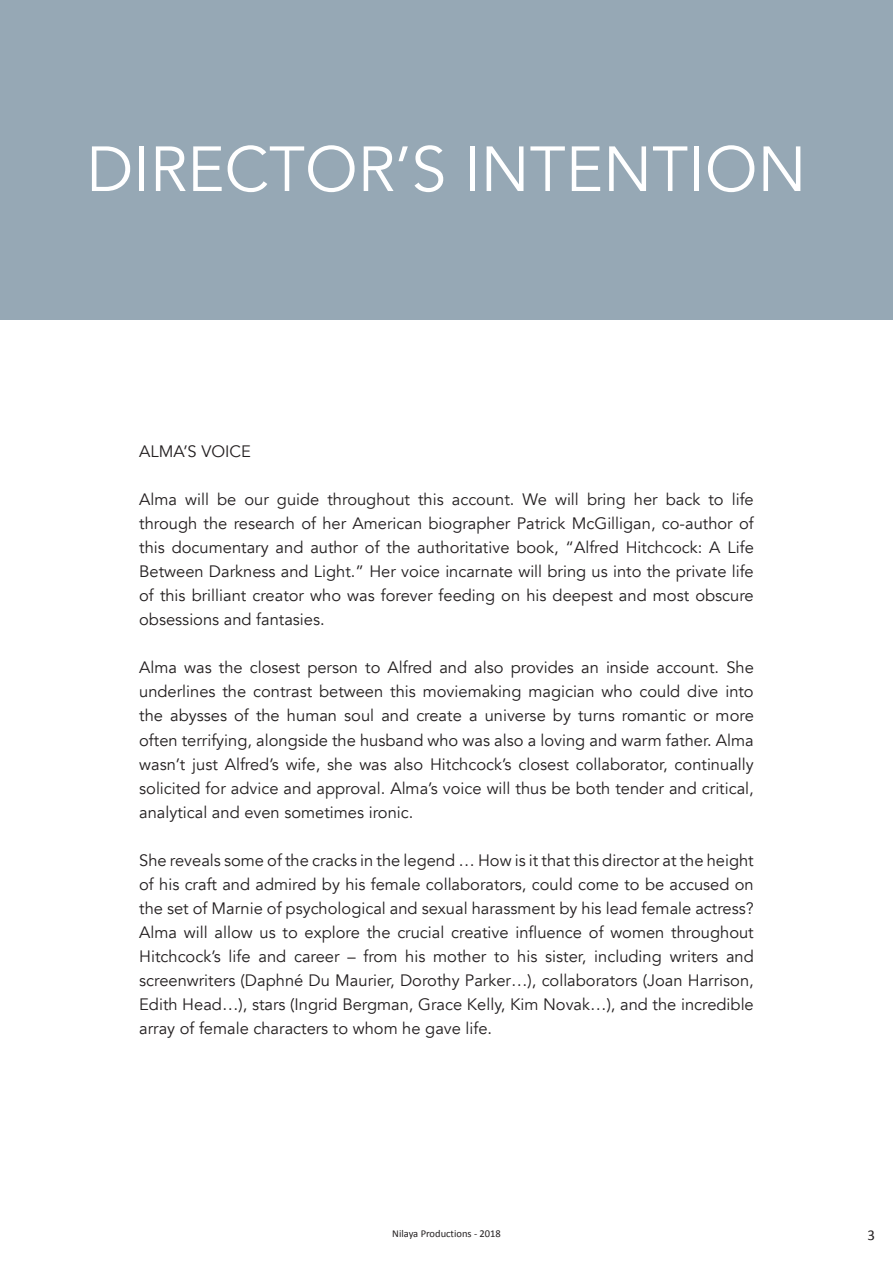
<style>
.page{position:relative;width:893px;height:1263px;background:#fff}
.page>*{position:absolute;margin:0;border:0;box-sizing:border-box;transform-origin:0 0}
.t1{font:63px "Avenir";color:#fff}
.t2{font:16.5px/24px "Avenir";color:#231f20;text-align:justify}
.t3{font:15px "Calibri";color:#231f20}
.t4{font:10.5px "Calibri";color:#231f20}
</style>
<div class="page">
<div style="left:0;top:0;width:893px;height:319px;background:#96a8b5"></div>
<p class="t1" style="left:87px;top:132px;width:721px">DIRECTOR’S INTENTION</p>
<p class="t2" style="left:139px;top:440px;width:113px">ALMA’S VOICE</p>
<p class="t2" style="left:139px;top:488px;width:616px">Alma will be our guide throughout this account. We will bring her back to life through the research of her American biographer Patrick McGilligan, co-author of this documentary and author of the authoritative book, “Alfred Hitchcock: A Life Between Darkness and Light.” Her voice incarnate will bring us into the private life of this brilliant creator who was forever feeding on his deepest and most obscure obsessions and fantasies.</p>
<p class="t2" style="left:139px;top:656px;width:616px">Alma was the closest person to Alfred and also provides an inside account. She underlines the contrast between this moviemaking magician who could dive into the abysses of the human soul and create a universe by turns romantic or more often terrifying, alongside the husband who was also a loving and warm father. Alma wasn’t just Alfred’s wife, she was also Hitchcock’s closest collaborator, continually solicited for advice and approval. Alma’s voice will thus be both tender and critical, analytical and even sometimes ironic.</p>
<p class="t2" style="left:139px;top:848px;width:616px">She reveals some of the cracks in the legend … How is it that this director at the height of his craft and admired by his female collaborators, could come to be accused on the set of Marnie of psychological and sexual harassment by his lead female actress?</p>
<p class="t2" style="left:139px;top:920px;width:616px">Alma will allow us to explore the crucial creative influence of women throughout Hitchcock’s life and career – from his mother to his sister, including writers and screenwriters (Daphné Du Maurier, Dorothy Parker…), collaborators (Joan Harrison, Edith Head…), stars (Ingrid Bergman, Grace Kelly, Kim Novak…), and the incredible array of female characters to whom he gave life.</p>
<p class="t4" style="left:392px;top:1227px;width:110px">Nilaya Productions - 2018</p>
<p class="t3" style="left:868px;top:1226px;width:9px">3</p>
</div>
